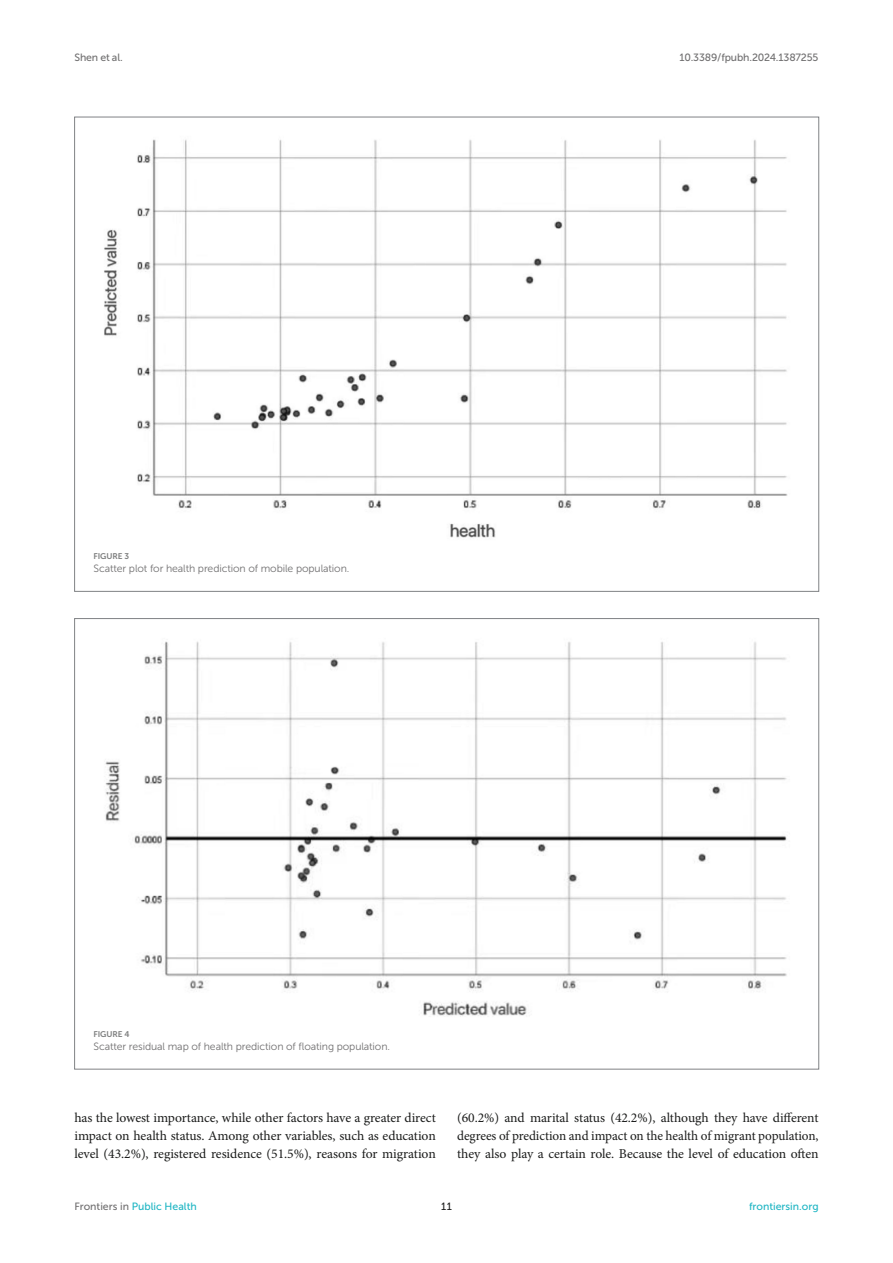
<style>
.page{position:relative;width:893px;height:1263px;background:#fff}
.page>*{position:absolute;margin:0;border:0;box-sizing:border-box;transform-origin:0 0}
.TEXT{font:13.5px/18px "Minion Pro";letter-spacing:-.005em;color:#1b1c1b;text-align:justify}
.FIG_LEG{font:10.5px "Museo Sans 300";letter-spacing:-.01em;color:#706f70}
.t1{font:10.5px "Museo Sans 500";color:#1db5c3}
.t2{font:10.5px "Museo Sans 500";letter-spacing:-.015em;color:#706f70}
.t3{font:10.5px "Museo Sans 500";color:#1b1c1b}
.FIG_HD{font:8.25px "Museo Sans 700";letter-spacing:-.01em;color:#7e7f7f}
.s1{color:#706f70}
</style>
<div class="page">
<img style="left:104px;top:139px;width:684px;height:399px">
<img style="left:105px;top:641px;width:682px;height:376px">
<p class="t2" style="left:74px;top:51px;width:50px">Shen et al.</p>
<p class="t2" style="left:679px;top:51px;width:141px">10.3389/fpubh.2024.1387255</p>
<p class="FIG_HD" style="left:94px;top:551px;width:37px">FIGURE 3</p>
<p class="FIG_LEG" style="left:94px;top:563px;width:257px">Scatter plot for health prediction of mobile population.</p>
<p class="FIG_HD" style="left:94px;top:1029px;width:37px">FIGURE 4</p>
<p class="FIG_LEG" style="left:94px;top:1041px;width:298px">Scatter residual map of health prediction of floating population.</p>
<p class="TEXT" style="left:74px;top:1109px;width:363px">has the lowest importance, while other factors have a greater direct impact on health status. Among other variables, such as education level (43.2%), registered residence (51.5%), reasons for migration</p>
<p class="TEXT" style="left:457px;top:1109px;width:363px">(60.2%) and marital status (42.2%), although they have different degrees of prediction and impact on the health of migrant population, they also play a certain role. Because the level of education often</p>
<p class="t1" style="left:74px;top:1200px;width:124px"><span class="s1">Frontiers in</span> Public Health</p>
<p class="t3" style="left:441px;top:1200px;width:12px">11</p>
<p class="t1" style="left:749px;top:1200px;width:71px">frontiersin.org</p>
</div>
